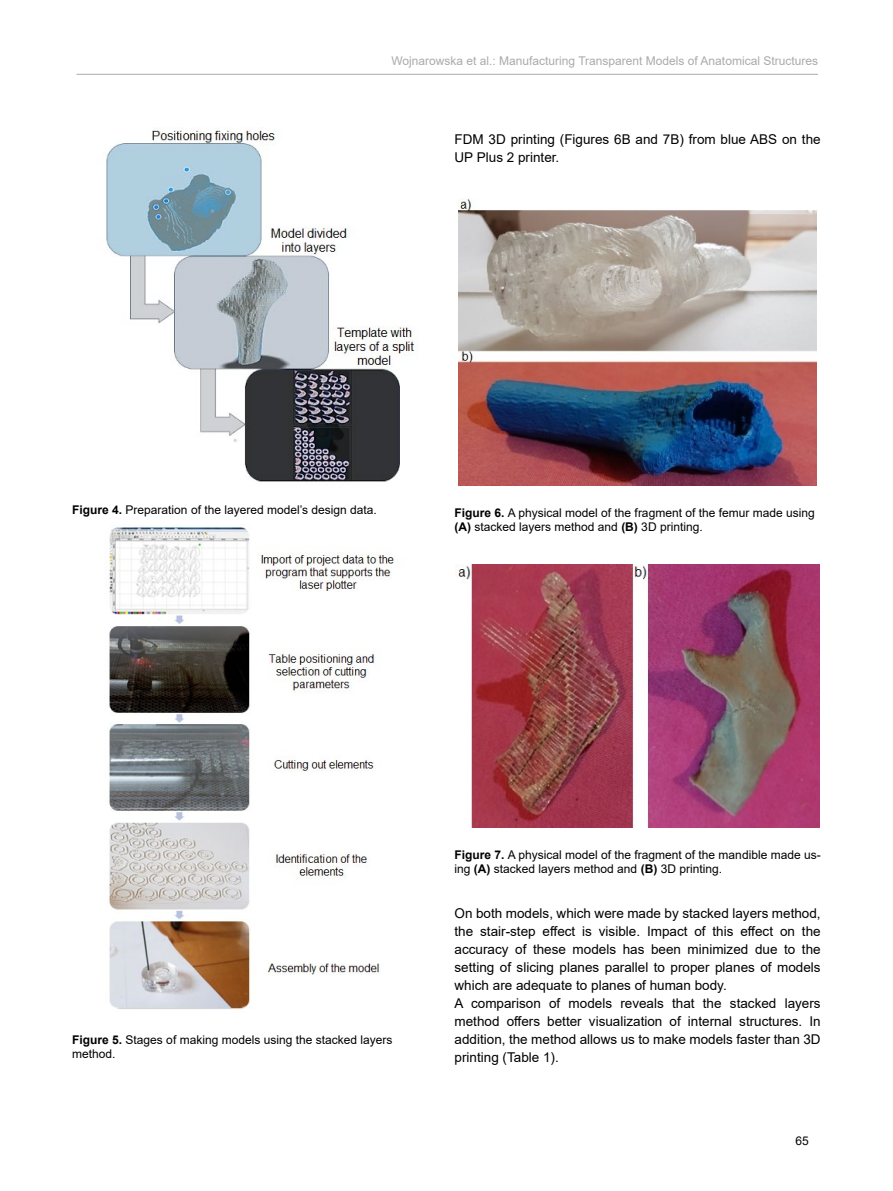
<style>
.page{position:relative;width:893px;height:1191px;background:#fff}
.page>*{position:absolute;margin:0;border:0;box-sizing:border-box;transform-origin:0 0}
.t1{font:13.5px/18px "Arial";color:#000}
.t2{font:12px/14.4px "Arial";color:#000}
.t3{font:12px "Arial";color:#aaa}
.s1{font-weight:700}
</style>
<div class="page">
<hr style="left:76px;top:74px;width:742px;height:1px;background:#aaa">
<img style="left:458px;top:199px;width:359px;height:286px">
<img style="left:455px;top:564px;width:365px;height:263px">
<img style="left:106px;top:129px;width:311px;height:353px">
<img style="left:109px;top:526px;width:285px;height:484px">
<p class="t3" style="left:391px;top:53px;width:428px">Wojnarowska et al.: Manufacturing Transparent Models of Anatomical Structures</p>
<p class="t1" style="left:455px;top:130px;width:368px">FDM 3D printing (Figures 6B and 7B) from blue ABS on the<br>UP Plus 2 printer.</p>
<p class="t2" style="left:72px;top:503px;width:306px"><span class="s1">Figure 4.</span> Preparation of the layered model’s design data.</p>
<p class="t2" style="left:455px;top:505px;width:362px"><span class="s1">Figure 6.</span> A physical model of the fragment of the femur made using <span class="s1">(A)</span> stacked layers method and <span class="s1">(B)</span> 3D printing.</p>
<p class="t2" style="left:72px;top:1032px;width:322px"><span class="s1">Figure 5.</span> Stages of making models using the stacked layers method.</p>
<p class="t2" style="left:455px;top:847px;width:368px"><span class="s1">Figure 7.</span> A physical model of the fragment of the mandible made us&shy;ing <span class="s1">(A)</span> stacked layers method and <span class="s1">(B)</span> 3D printing.</p>
<p class="t1" style="left:455px;top:904px;width:368px">On both models, which were made by stacked layers method, the stair-step effect is visible. Impact of this effect on the accuracy of these models has been minimized due to the setting of slicing planes parallel to proper planes of models which are adequate to planes of human body.<br>A comparison of models reveals that the stacked layers method offers better visualization of internal structures. In addition, the method allows us to make models faster than 3D printing (Table 1).</p>
<p class="t2" style="left:795px;top:1133px;width:15px">65</p>
</div>
